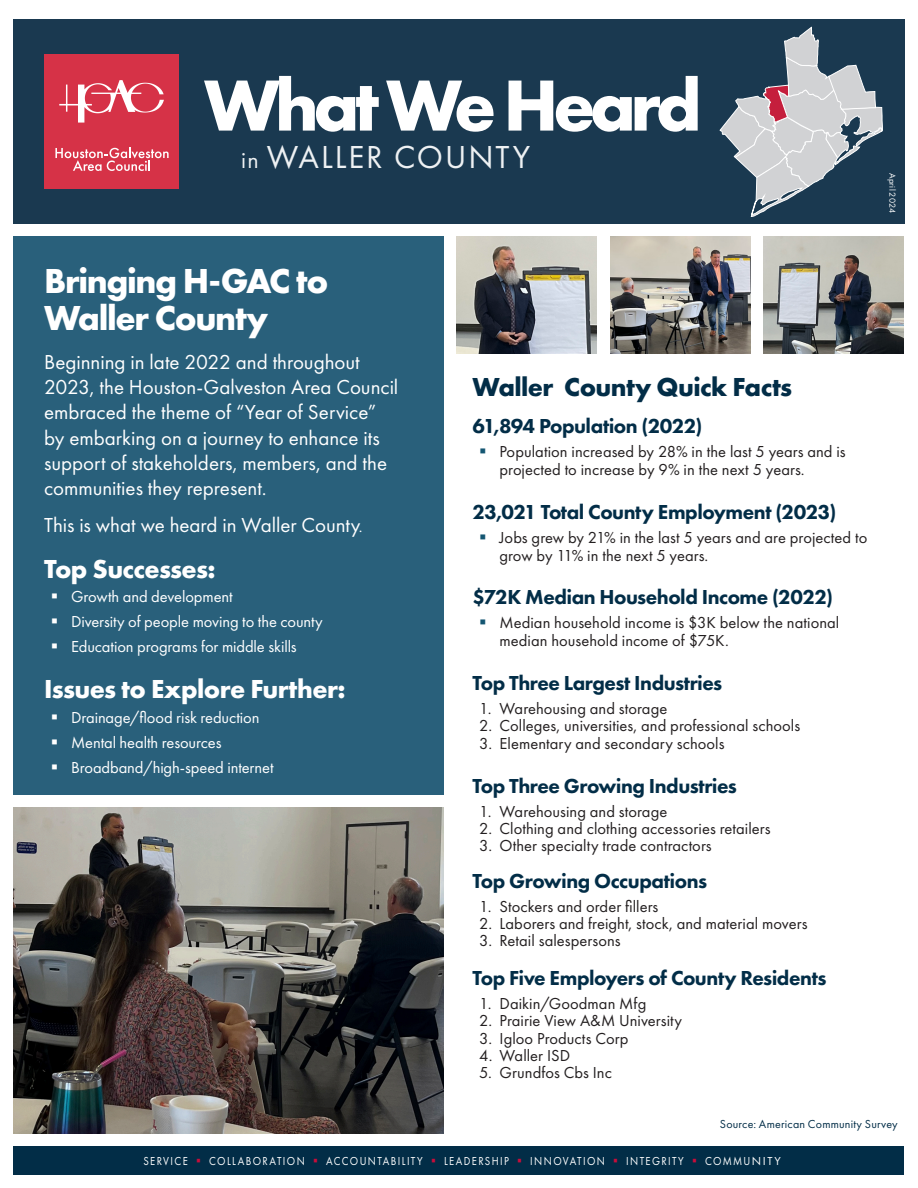
<style>
.page{position:relative;width:918px;height:1188px;background:#fff}
.page>*{position:absolute;margin:0;border:0;box-sizing:border-box;transform-origin:0 0}
.H1_copy{font:700 75px "Futura PT";letter-spacing:-.075em;color:#fff}
.t1{font:700 36px/37.5px "Futura PT";letter-spacing:-.035em;color:#fff}
.t2{font:33px "Futura PT";letter-spacing:.055em;color:#eef1f3}
.t3{font:700 27px "Futura PT";letter-spacing:-.02em;color:#fff}
.t4{font:700 27px "Futura PT";letter-spacing:-.02em;color:#022d47}
.t5{font:21px/25.2px "Futura PT";color:#fff}
.t6{font:800 21px "Futura PT";letter-spacing:-.025em;color:#022d47}
.t7{font:16.5px/18.1px "Futura PT";letter-spacing:.005em;color:#231f20}
.t8{font:16.5px "Futura PT";letter-spacing:-.005em;color:#fff}
.t9{font:12px "Futura PT";letter-spacing:.13em;color:#fff;scale:.88 1}
.t10{font:12px "Futura PT";letter-spacing:.015em;color:#022d47}
.Date{font:9px "Futura PT";letter-spacing:.025em;color:#fff}
.s1{font-size:24px}
.s2{font-size:16.5px}
.s3{color:#c80d3a}
</style>
<div class="page">
<div style="left:14px;top:1146px;width:890px;height:28px;background:#022d47"></div>
<div style="left:14px;top:236px;width:430px;height:559px;background:#29607b"></div>
<div style="left:14px;top:19px;width:891px;height:205px;background:#1a3950"></div>
<div style="left:44px;top:54px;width:135px;height:135px;background:#d63247"></div>
<svg style="left:59px;top:80px;width:105px;height:43px"></svg>
<svg style="left:55px;top:147px;width:114px;height:24px"></svg>
<img style="left:14px;top:808px;width:430px;height:326px">
<img style="left:457px;top:236px;width:140px;height:117px">
<img style="left:763px;top:236px;width:140px;height:117px">
<img style="left:610px;top:236px;width:140px;height:117px">
<svg style="left:720px;top:27px;width:163px;height:190px"></svg>
<p class="H1_copy" style="left:204px;top:57px;width:499px">What We Heard</p>
<p class="t2" style="left:241px;top:137px;width:290px"><span class="s1">in</span> WALLER COUNTY</p>
<p class="Date" style="left:898px;top:173px;width:42px;rotate:90deg">April 2024</p>
<h2 class="t1" style="left:44px;top:261px;width:286px">Bringing H-GAC to<br>Waller County</h2>
<h2 class="t5" style="left:44px;top:349px;width:356px">Beginning in late 2022 and throughout 2023, the Houston-Galveston Area Council embraced the theme of “Year of Service” by embarking on a journey to enhance its support of stakeholders, members, and the communities they represent.</h2>
<p class="t5" style="left:44px;top:512px;width:320px">This is what we heard in Waller County<span class="s2">.</span></p>
<h2 class="t3" style="left:44px;top:551px;width:173px">Top Successes:</h2>
<p class="t8" style="left:71px;top:587px;width:163px">Growth and development</p>
<p class="t8" style="left:71px;top:612px;width:253px">Diversity of people moving to the county</p>
<p class="t8" style="left:71px;top:637px;width:227px">Education programs for middle skills</p>
<h2 class="t3" style="left:44px;top:672px;width:303px">Issues to Explore Further:</h2>
<p class="t8" style="left:71px;top:708px;width:190px">Drainage/flood risk reduction</p>
<p class="t8" style="left:71px;top:733px;width:152px">Mental health resources</p>
<p class="t8" style="left:71px;top:758px;width:204px">Broadband/high-speed internet</p>
<h2 class="t4" style="left:472px;top:370px;width:321px">Waller County Quick Facts</h2>
<h4 class="t6" style="left:472px;top:413px;width:231px">61,894 Population (2022)</h4>
<p class="t7" style="left:500px;top:442px;width:348px">Population increased by 28% in the last 5 years and is projected to increase by 9% in the next 5 years.</p>
<h4 class="t6" style="left:472px;top:498px;width:365px">23,021 Total County Employment (2023)</h4>
<p class="t7" style="left:500px;top:528px;width:369px">Jobs grew by 21% in the last 5 years and are projected to grow by 11% in the next 5 years.</p>
<h4 class="t6" style="left:472px;top:584px;width:362px">$72K Median Household Income (2022)</h4>
<p class="t7" style="left:500px;top:614px;width:341px">Median household income is $3K below the national median household income of $75K.</p>
<h4 class="t6" style="left:472px;top:670px;width:251px">Top Three Largest Industries</h4>
<p class="t7" style="left:479px;top:699px;width:190px">1. Warehousing and storage</p>
<p class="t7" style="left:479px;top:716px;width:322px">2. Colleges, universities, and professional schools</p>
<p class="t7" style="left:479px;top:734px;width:247px">3. Elementary and secondary schools</p>
<h4 class="t6" style="left:472px;top:772px;width:266px">Top Three Growing Industries</h4>
<p class="t7" style="left:479px;top:802px;width:190px">1. Warehousing and storage</p>
<p class="t7" style="left:479px;top:819px;width:293px">2. Clothing and clothing accessories retailers</p>
<p class="t7" style="left:479px;top:836px;width:234px">3. Other specialty trade contractors</p>
<h4 class="t6" style="left:472px;top:868px;width:236px">Top Growing Occupations</h4>
<p class="t7" style="left:479px;top:897px;width:181px">1. Stockers and order fillers</p>
<p class="t7" style="left:479px;top:914px;width:330px">2. Laborers and freight, stock, and material movers</p>
<p class="t7" style="left:479px;top:932px;width:143px">3. Retail salespersons</p>
<h4 class="t6" style="left:472px;top:965px;width:356px">Top Five Employers of County Residents</h4>
<p class="t7" style="left:479px;top:994px;width:169px">1. Daikin/Goodman Mfg</p>
<p class="t7" style="left:479px;top:1012px;width:204px">2. Prairie View A&amp;M University</p>
<p class="t7" style="left:479px;top:1029px;width:151px">3. Igloo Products Corp</p>
<p class="t7" style="left:479px;top:1046px;width:92px">4. Waller ISD</p>
<p class="t7" style="left:479px;top:1063px;width:134px">5. Grundfos Cbs Inc</p>
<p class="t10" style="left:720px;top:1117px;width:179px">Source: American Community Survey</p>
<p class="t9" style="left:143px;top:1154px;width:726px">SERVICE <span class="s3">▪</span> COLLABORATION <span class="s3">▪</span> ACCOUNTABILITY <span class="s3">▪</span> LEADERSHIP <span class="s3">▪</span> INNOVATION <span class="s3">▪</span> INTEGRITY <span class="s3">▪</span> COMMUNITY</p>
</div>
